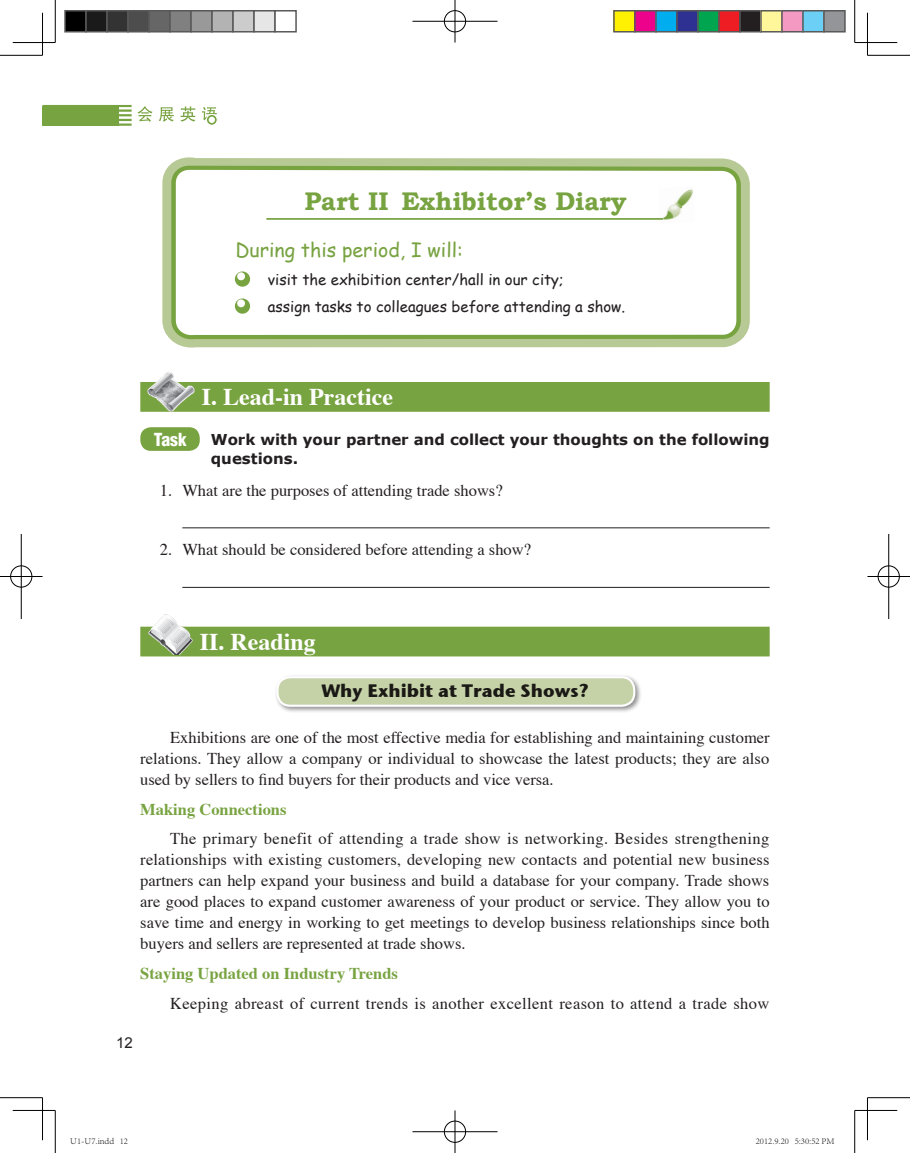
<style>
.page{position:relative;width:910px;height:1153px;background:#fff}
.page>*{position:absolute;margin:0;border:0;box-sizing:border-box;transform-origin:0 0}
.t1{font:700 25.5px "Bookman Old Style";color:#78a341}
.t2{font:700 24px "Times";color:#fff}
.t3{font:19.5px "Comic Sans MS";color:#78a341}
.t4{font:18px "Stone Sans OSITCTT Bold";color:#231f20}
.t5{font:900 condensed 17.55px "Helvetica";color:#fff}
.t6{font:16.5px/21px "Times";color:#231f20;text-align:justify}
.t7{font:16.5px/29.4px "Times";letter-spacing:.025em;color:#231f20}
.t8{font:15px/27px "Comic Sans MS";color:#231f20}
.t9{font:700 15px/18.8px "Verdana";color:#231f20}
.t10{font:15px "Arial";color:#231f20}
.t11{font:300 9px "Adobe Song Std";color:#000}
.s1{font-weight:700;color:#78a341}
</style>
<div class="page">
<div style="left:140px;top:382px;width:630px;height:30px;background:#78a341"></div>
<hr style="left:182px;top:527px;width:588px;height:1px;background:#231f20">
<hr style="left:182px;top:587px;width:588px;height:1px;background:#231f20">
<div style="left:140px;top:626px;width:630px;height:30px;background:#78a341"></div>
<img style="left:147px;top:372px;width:49px;height:40px">
<div style="left:140px;top:427px;width:60px;height:24px;background:#78a341;border-radius:11px"></div>
<img style="left:147px;top:614px;width:47px;height:40px">
<div style="left:274px;top:673px;width:370px;height:42px;background:#231f20;opacity:.5"></div>
<div style="left:277px;top:677px;width:357px;height:28px;background:#c5d2a8;border-radius:13px"></div>
<div style="left:276px;top:676px;width:359px;height:30px;border:2px solid #fff;border-radius:13px"></div>
<svg style="left:162px;top:157px;width:588px;height:190px;background:#bfcfa0"></svg>
<svg style="left:171px;top:166px;width:570px;height:173px"></svg>
<img style="left:658px;top:186px;width:37px;height:38px">
<hr style="left:266px;top:218px;width:397px;height:2px;background:#78a341">
<div style="left:43px;top:107px;width:76px;height:19px;background:#78a341"></div>
<hr style="left:43px;top:105px;width:89px;height:2px;background:#78a341">
<hr style="left:43px;top:109px;width:89px;height:3px;background:#78a341">
<div style="left:206px;top:114px;width:12px;height:12px;border:1px solid #fff;border-radius:50%"></div>
<svg style="left:137px;top:106px;width:80px;height:17px"></svg>
<hr style="left:43px;top:114px;width:89px;height:2px;background:#78a341">
<hr style="left:43px;top:119px;width:89px;height:2px;background:#78a341">
<hr style="left:43px;top:123px;width:89px;height:3px;background:#78a341">
<hr style="left:0;top:55px;width:43px;height:1px;background:#000">
<hr style="left:867px;top:55px;width:43px;height:1px;background:#000">
<hr style="left:0;top:1097px;width:43px;height:1px;background:#000">
<hr style="left:867px;top:1097px;width:43px;height:1px;background:#000">
<hr style="left:55px;top:0;width:1px;height:43px;background:#000">
<hr style="left:55px;top:1110px;width:1px;height:42px;background:#000">
<hr style="left:854px;top:0;width:1px;height:43px;background:#000">
<hr style="left:854px;top:1110px;width:1px;height:42px;background:#000">
<hr style="left:13px;top:42px;width:42px;height:1px;background:#000">
<hr style="left:855px;top:42px;width:42px;height:1px;background:#000">
<hr style="left:13px;top:1110px;width:42px;height:1px;background:#000">
<hr style="left:855px;top:1110px;width:42px;height:1px;background:#000">
<hr style="left:42px;top:13px;width:1px;height:42px;background:#000">
<hr style="left:42px;top:1097px;width:1px;height:43px;background:#000">
<hr style="left:867px;top:13px;width:1px;height:42px;background:#000">
<hr style="left:867px;top:1097px;width:1px;height:43px;background:#000">
<div style="left:443px;top:10px;width:24px;height:23px;border:2px solid #fff;border-radius:50%"></div>
<hr style="left:412px;top:20px;width:85px;height:2px;background:#fff">
<hr style="left:454px;top:0;width:2px;height:43px;background:#fff">
<div style="left:444px;top:10px;width:22px;height:22px;border:1px solid #000;border-radius:50%"></div>
<hr style="left:412px;top:21px;width:85px;height:1px;background:#000">
<hr style="left:455px;top:0;width:1px;height:43px;background:#000">
<div style="left:443px;top:1119px;width:24px;height:24px;border:2px solid #fff;border-radius:50%"></div>
<hr style="left:412px;top:1130px;width:85px;height:2px;background:#fff">
<hr style="left:454px;top:1110px;width:2px;height:42px;background:#fff">
<div style="left:444px;top:1120px;width:22px;height:22px;border:1px solid #000;border-radius:50%"></div>
<hr style="left:412px;top:1131px;width:85px;height:1px;background:#000">
<hr style="left:455px;top:1110px;width:1px;height:42px;background:#000">
<div style="left:10px;top:564px;width:23px;height:24px;border:2px solid #fff;border-radius:50%"></div>
<hr style="left:0;top:575px;width:43px;height:2px;background:#fff">
<hr style="left:20px;top:534px;width:2px;height:85px;background:#fff">
<div style="left:10px;top:565px;width:22px;height:22px;border:1px solid #000;border-radius:50%"></div>
<hr style="left:0;top:576px;width:43px;height:1px;background:#000">
<hr style="left:21px;top:534px;width:1px;height:85px;background:#000">
<div style="left:877px;top:564px;width:23px;height:24px;border:2px solid #fff;border-radius:50%"></div>
<hr style="left:867px;top:575px;width:43px;height:2px;background:#fff">
<hr style="left:888px;top:534px;width:2px;height:85px;background:#fff">
<div style="left:878px;top:565px;width:22px;height:22px;border:1px solid #000;border-radius:50%"></div>
<hr style="left:867px;top:576px;width:43px;height:1px;background:#000">
<hr style="left:888px;top:534px;width:1px;height:85px;background:#000">
<div style="left:65px;top:11px;width:21px;height:21px;background:#000"></div>
<div style="left:64px;top:10px;width:23px;height:23px;border:2px solid #595959"></div>
<div style="left:86px;top:11px;width:21px;height:21px;background:#1a1a1a"></div>
<div style="left:85px;top:10px;width:23px;height:23px;border:2px solid #595959"></div>
<div style="left:107px;top:11px;width:21px;height:21px;background:#333"></div>
<div style="left:106px;top:10px;width:23px;height:23px;border:2px solid #595959"></div>
<div style="left:128px;top:11px;width:21px;height:21px;background:#4d4d4d"></div>
<div style="left:127px;top:10px;width:23px;height:23px;border:2px solid #595959"></div>
<div style="left:149px;top:11px;width:21px;height:21px;background:#666"></div>
<div style="left:148px;top:10px;width:23px;height:23px;border:2px solid #595959"></div>
<div style="left:170px;top:11px;width:21px;height:21px;background:#808080"></div>
<div style="left:169px;top:10px;width:23px;height:23px;border:2px solid #595959"></div>
<div style="left:191px;top:11px;width:21px;height:21px;background:#999"></div>
<div style="left:190px;top:10px;width:23px;height:23px;border:2px solid #595959"></div>
<div style="left:212px;top:11px;width:21px;height:21px;background:#b3b3b3"></div>
<div style="left:211px;top:10px;width:23px;height:23px;border:2px solid #595959"></div>
<div style="left:233px;top:11px;width:21px;height:21px;background:#ccc"></div>
<div style="left:232px;top:10px;width:23px;height:23px;border:2px solid #595959"></div>
<div style="left:254px;top:11px;width:21px;height:21px;background:#e6e6e6"></div>
<div style="left:253px;top:10px;width:23px;height:23px;border:2px solid #595959"></div>
<div style="left:274px;top:10px;width:23px;height:23px;border:2px solid #595959"></div>
<div style="left:614px;top:11px;width:21px;height:21px;background:#fff101"></div>
<div style="left:613px;top:10px;width:23px;height:23px;border:2px solid #595959"></div>
<div style="left:635px;top:11px;width:21px;height:21px;background:#ed028c"></div>
<div style="left:634px;top:10px;width:23px;height:23px;border:2px solid #595959"></div>
<div style="left:656px;top:11px;width:21px;height:21px;background:#00aeef"></div>
<div style="left:655px;top:10px;width:23px;height:23px;border:2px solid #595959"></div>
<div style="left:677px;top:11px;width:21px;height:21px;background:#2e3092"></div>
<div style="left:676px;top:10px;width:23px;height:23px;border:2px solid #595959"></div>
<div style="left:698px;top:11px;width:21px;height:21px;background:#00a54f"></div>
<div style="left:697px;top:10px;width:23px;height:23px;border:2px solid #595959"></div>
<div style="left:719px;top:11px;width:21px;height:21px;background:#ee1d23"></div>
<div style="left:718px;top:10px;width:23px;height:23px;border:2px solid #595959"></div>
<div style="left:740px;top:11px;width:21px;height:21px;background:#231f20"></div>
<div style="left:739px;top:10px;width:23px;height:23px;border:2px solid #595959"></div>
<div style="left:761px;top:11px;width:21px;height:21px;background:#fff79a"></div>
<div style="left:760px;top:10px;width:23px;height:23px;border:2px solid #595959"></div>
<div style="left:782px;top:11px;width:21px;height:21px;background:#f499c2"></div>
<div style="left:781px;top:10px;width:23px;height:23px;border:2px solid #595959"></div>
<div style="left:803px;top:11px;width:21px;height:21px;background:#6bcff6"></div>
<div style="left:802px;top:10px;width:23px;height:23px;border:2px solid #595959"></div>
<div style="left:824px;top:11px;width:21px;height:21px;background:#939598"></div>
<div style="left:823px;top:10px;width:23px;height:23px;border:2px solid #595959"></div>
<p class="t1" style="left:304px;top:186px;width:324px">Part II Exhibitor’s Diary</p>
<p class="t3" style="left:236px;top:235px;width:229px">During this period, I will:</p>
<p class="t8" style="left:268px;top:265px;width:359px">visit the exhibition center/hall in our city;<br>assign tasks to colleagues before attending a show.</p>
<p class="t2" style="left:202px;top:374px;width:193px">I. Lead-in Practice</p>
<p class="t5" style="left:154px;top:428px;width:34px">Task</p>
<p class="t9" style="left:211px;top:429px;width:560px">Work with your partner and collect your thoughts on the following questions.</p>
<p class="t6" style="left:160px;top:478px;width:344px">1. What are the purposes of attending trade shows?</p>
<p class="t6" style="left:160px;top:537px;width:373px">2. What should be considered before attending a show?</p>
<p class="t2" style="left:200px;top:618px;width:118px">II. Reading</p>
<p class="t4" style="left:321px;top:679px;width:269px">Why Exhibit at Trade Shows?</p>
<p class="t6" style="left:140px;top:725px;width:631px;text-indent:30px">Exhibitions are one of the most effective media for establishing and maintaining customer relations. They allow a company or individual to showcase the latest products; they are also used by sellers to find buyers for their products and vice versa.</p>
<p class="t7" style="left:170px;top:793px;width:601px;text-indent:-30px"><span class="s1">Making Connections<br></span>The primary benefit of attending a trade show is networking. Besides strengthening</p>
<p class="t6" style="left:140px;top:847px;width:631px">relationships with existing customers, developing new contacts and potential new business partners can help expand your business and build a database for your company. Trade shows are good places to expand customer awareness of your product or service. They allow you to save time and energy in working to get meetings to develop business relationships since both buyers and sellers are represented at trade shows.</p>
<p class="t7" style="left:170px;top:957px;width:601px;text-indent:-30px"><span class="s1">Staying Updated on Industry Trends<br></span>Keeping abreast of current trends is another excellent reason to attend a trade show</p>
<p class="t10" style="left:116px;top:1032px;width:18px">12</p>
<p class="t11" style="left:70px;top:1135px;width:59px">U1-U7.indd 12</p>
<p class="t11" style="left:756px;top:1135px;width:80px">2012.9.20 5:30:52 PM</p>
</div>
